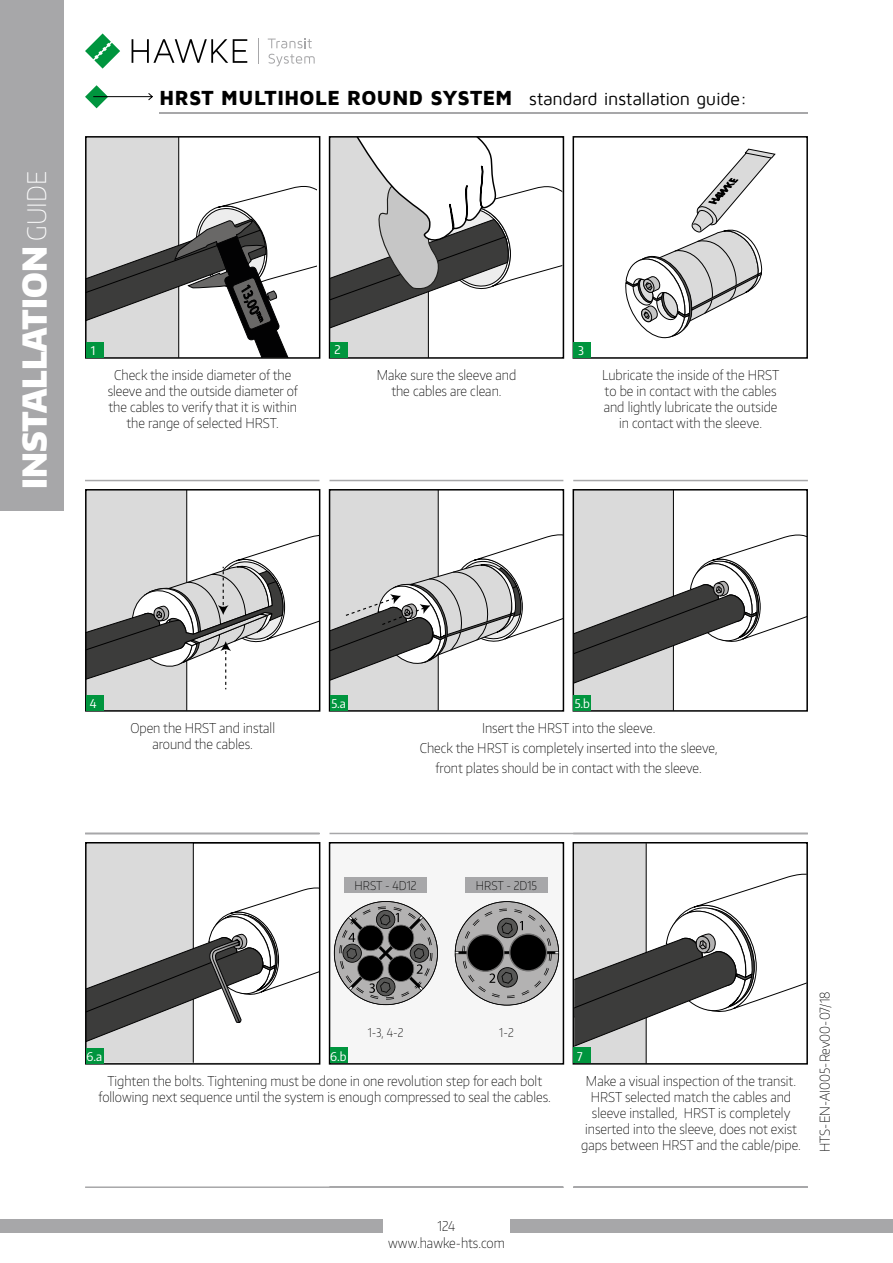
<style>
.page{position:relative;width:893px;height:1263px;background:#fff}
.page>*{position:absolute;margin:0;border:0;box-sizing:border-box;transform-origin:0 0}
.t1{font:900 33px "Encode Sans Narrow";color:#fff}
.t2{font:900 21px "Maven Pro";letter-spacing:-.01em;color:#000}
.t3{font:18px "Maven Pro";letter-spacing:-.015em;color:#000}
.t4{font:100 13.5px/16.2px "Encode Sans Narrow";color:#000;text-align:center}
.t5{font:100 12px "Encode Sans Narrow";color:#000}
.t6{font:12px "Encode Sans Narrow";color:#fff}
.s1{font-weight:100;font-size:25.5px}
</style>
<div class="page">
<div style="left:0;top:0;width:64px;height:510px;background:#a7a7a9"></div>
<svg style="left:132px;top:39px;width:115px;height:24px"></svg>
<svg style="left:258px;top:38px;width:1px;height:26px"></svg>
<svg style="left:268px;top:39px;width:44px;height:9px"></svg>
<svg style="left:269px;top:54px;width:46px;height:12px"></svg>
<svg style="left:85px;top:33px;width:35px;height:36px"></svg>
<div style="left:0;top:1219px;width:383px;height:14px;background:#a7a7a9"></div>
<div style="left:510px;top:1219px;width:383px;height:14px;background:#a7a7a9"></div>
<svg style="left:85px;top:85px;width:68px;height:23px"></svg>
<hr style="left:85px;top:480px;width:234px;height:1px;background:#a7a7a9">
<hr style="left:330px;top:480px;width:233px;height:1px;background:#a7a7a9">
<hr style="left:573px;top:480px;width:235px;height:1px;background:#a7a7a9">
<hr style="left:159px;top:112px;width:649px;height:2px;background:#a7a7a9">
<hr style="left:85px;top:1186px;width:478px;height:2px;background:#a7a7a9">
<hr style="left:573px;top:1186px;width:235px;height:2px;background:#a7a7a9">
<hr style="left:85px;top:833px;width:235px;height:1px;background:#a7a7a9">
<hr style="left:329px;top:833px;width:479px;height:1px;background:#a7a7a9">
<svg style="left:88px;top:492px;width:229px;height:217px"></svg>
<div style="left:85px;top:489px;width:235px;height:223px;border:2px solid #000"></div>
<div style="left:86px;top:695px;width:17px;height:15px;background:#00953e"></div>
<svg style="left:88px;top:139px;width:229px;height:217px"></svg>
<div style="left:85px;top:136px;width:235px;height:223px;border:2px solid #000"></div>
<div style="left:86px;top:342px;width:17px;height:15px;background:#00953e"></div>
<svg style="left:625px;top:148px;width:151px;height:191px"></svg>
<div style="left:573px;top:136px;width:235px;height:223px;border:2px solid #000"></div>
<div style="left:574px;top:342px;width:17px;height:15px;background:#00953e"></div>
<svg style="left:332px;top:139px;width:229px;height:217px"></svg>
<div style="left:329px;top:136px;width:235px;height:223px;border:2px solid #000"></div>
<div style="left:330px;top:342px;width:17px;height:15px;background:#00953e"></div>
<svg style="left:576px;top:845px;width:229px;height:216px"></svg>
<div style="left:573px;top:842px;width:235px;height:222px;border:2px solid #000"></div>
<div style="left:574px;top:1048px;width:17px;height:15px;background:#00953e"></div>
<div style="left:330px;top:843px;width:233px;height:221px;background:#f6f6f6"></div>
<svg style="left:455px;top:901px;width:104px;height:104px"></svg>
<svg style="left:334px;top:901px;width:104px;height:104px"></svg>
<div style="left:329px;top:842px;width:235px;height:222px;border:2px solid #000"></div>
<div style="left:330px;top:1048px;width:17px;height:15px;background:#00953e"></div>
<svg style="left:88px;top:845px;width:229px;height:216px"></svg>
<div style="left:85px;top:842px;width:235px;height:222px;border:2px solid #000"></div>
<div style="left:86px;top:1048px;width:17px;height:15px;background:#00953e"></div>
<svg style="left:576px;top:492px;width:229px;height:217px"></svg>
<div style="left:573px;top:489px;width:235px;height:223px;border:2px solid #000"></div>
<div style="left:574px;top:695px;width:17px;height:15px;background:#00953e"></div>
<svg style="left:332px;top:492px;width:229px;height:217px"></svg>
<div style="left:329px;top:489px;width:235px;height:223px;border:2px solid #000"></div>
<div style="left:330px;top:695px;width:17px;height:15px;background:#00953e"></div>
<div style="left:344px;top:877px;width:83px;height:16px;background:#a7a7a9"></div>
<div style="left:465px;top:877px;width:83px;height:16px;background:#a7a7a9"></div>
<h1 class="t1" style="left:13px;top:489px;width:319px;rotate:-90deg">INSTALLATION <span class="s1">GUIDE</span></h1>
<h2 class="t2" style="left:159px;top:87px;width:355px">HRST MULTIHOLE ROUND SYSTEM</h2>
<h3 class="t3" style="left:529px;top:90px;width:219px">standard installation guide:</h3>
<p class="t6" style="left:91px;top:343px;width:6px">1</p>
<p class="t6" style="left:335px;top:342px;width:8px">2</p>
<p class="t6" style="left:578px;top:343px;width:7px">3</p>
<p class="t4" style="left:108px;top:366px;width:192px">Check the inside diameter of the sleeve and the outside diameter of the cables to verify that it is within the range of selected HRST.</p>
<p class="t4" style="left:377px;top:366px;width:141px">Make sure the sleeve and the cables are clean.</p>
<p class="t4" style="left:602px;top:366px;width:179px">Lubricate the inside of the HRST to be in contact with the cables and lightly lubricate the outside in contact with the sleeve.</p>
<p class="t6" style="left:90px;top:696px;width:8px">4</p>
<p class="t4" style="left:130px;top:719px;width:146px">Open the HRST and install around the cables.</p>
<p class="t6" style="left:331px;top:696px;width:16px">5.a</p>
<p class="t6" style="left:575px;top:696px;width:17px">5.b</p>
<p class="t4" style="left:420px;top:717px;width:299px;line-height:20.4px">Insert the HRST into the sleeve.<br>Check the HRST is completely inserted into the sleeve, front plates should be in contact with the sleeve.</p>
<p class="t5" style="left:355px;top:877px;width:64px">HRST - 4D12</p>
<p class="t5" style="left:476px;top:877px;width:63px">HRST - 2D15</p>
<p class="t5" style="left:368px;top:1025px;width:37px">1-3, 4-2</p>
<p class="t5" style="left:499px;top:1025px;width:16px">1-2</p>
<p class="t6" style="left:330px;top:1049px;width:18px">6.b</p>
<p class="t6" style="left:577px;top:1049px;width:7px">7</p>
<p class="t4" style="left:98px;top:1072px;width:454px">Tighten the bolts. Tightening must be done in one revolution step for each bolt following next sequence until the system is enough compressed to seal the cables.</p>
<p class="t6" style="left:87px;top:1049px;width:17px">6.a</p>
<p class="t4" style="left:581px;top:1072px;width:221px">Make a visual inspection of the transit.<br>HRST selected match the cables and sleeve installed, HRST is completely inserted into the sleeve, does not exist gaps between HRST and the cable/pipe.</p>
<p class="t4" style="left:816px;top:1152px;width:162px;rotate:-90deg">HTS-EN-AI005-Rev00-07/18</p>
<p class="t4" style="left:437px;top:1217px;width:20px">124</p>
<p class="t4" style="left:388px;top:1234px;width:118px">www.hawke-hts.com</p>
</div>
